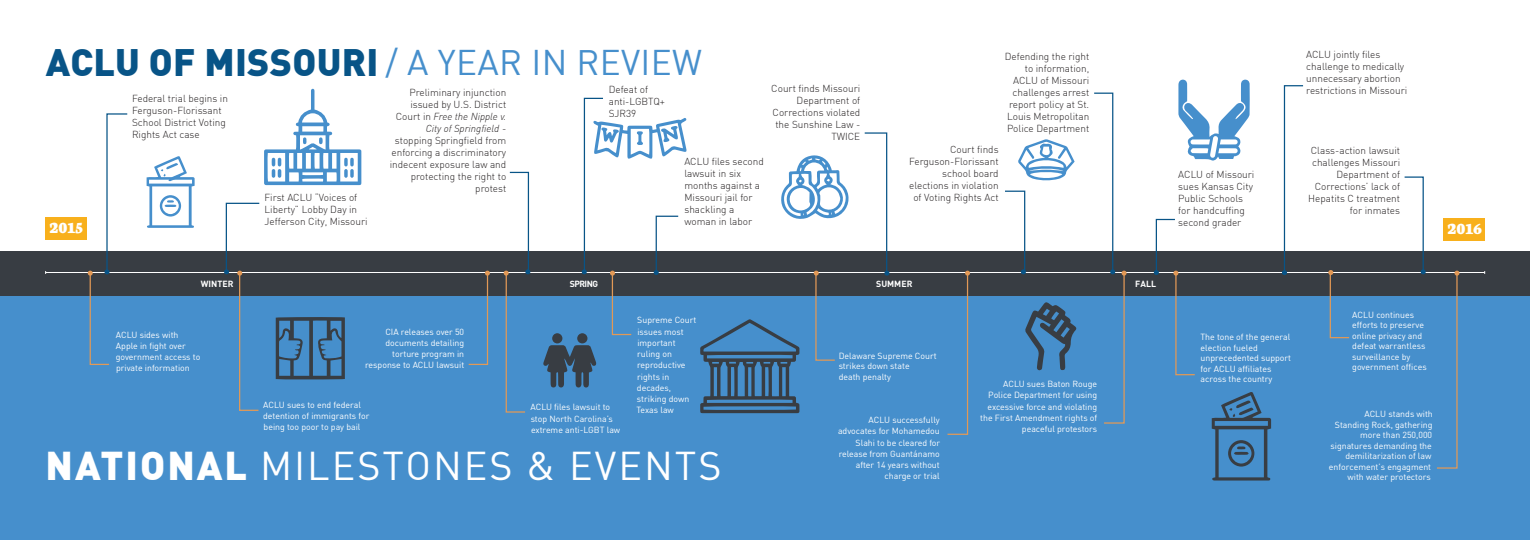
<style>
.page{position:relative;width:1530px;height:540px;background:#fff}
.page>*{position:absolute;margin:0;border:0;box-sizing:border-box;transform-origin:0 0}
.t1{font:39.38px "DIN";letter-spacing:.05em;color:#fff}
.t2{font:900 37.5px "DIN";letter-spacing:.01em;color:#085487}
.t3{font:800 17.5px "Neuton";color:#fff}
.t4{font:300 10px/12px "DIN";color:#231f20}
.t5{font:8.75px/11.2px "DIN";color:#fff}
.t6{font:700 8.75px "DIN";color:#fff}
.s1{font-weight:400;font-size:35px;color:#468fcc}
.s2{font-style:italic}
.s3{font-weight:900}
</style>
<div class="page">
<div style="left:0;top:265px;width:1530px;height:275px;background:#468fcc"></div>
<div style="left:0;top:251px;width:1530px;height:45px;background:#383d43"></div>
<hr style="left:46px;top:272px;width:719px;height:1px;background:#fff">
<svg style="left:224px;top:202px;width:36px;height:209px"></svg>
<svg style="left:88px;top:113px;width:40px;height:252px"></svg>
<div style="left:45px;top:217px;width:41px;height:23px;background:#f8b01c"></div>
<svg style="left:468px;top:271px;width:22px;height:94px"></svg>
<hr style="left:765px;top:272px;width:720px;height:1px;background:#fff">
<svg style="left:864px;top:132px;width:25px;height:144px"></svg>
<svg style="left:1005px;top:190px;width:21px;height:84px"></svg>
<svg style="left:1282px;top:85px;width:22px;height:190px"></svg>
<svg style="left:814px;top:271px;width:21px;height:90px"></svg>
<svg style="left:1154px;top:218px;width:41px;height:158px"></svg>
<svg style="left:947px;top:271px;width:23px;height:164px"></svg>
<svg style="left:1094px;top:92px;width:33px;height:332px"></svg>
<svg style="left:1437px;top:271px;width:22px;height:198px"></svg>
<div style="left:1443px;top:218px;width:41px;height:23px;background:#f8b01c"></div>
<svg style="left:1404px;top:176px;width:22px;height:98px"></svg>
<svg style="left:1178px;top:80px;width:72px;height:81px"></svg>
<svg style="left:264px;top:89px;width:97px;height:96px"></svg>
<svg style="left:781px;top:155px;width:68px;height:64px"></svg>
<svg style="left:1018px;top:139px;width:57px;height:42px"></svg>
<svg style="left:147px;top:156px;width:48px;height:72px"></svg>
<svg style="left:504px;top:171px;width:26px;height:242px"></svg>
<svg style="left:582px;top:97px;width:105px;height:239px"></svg>
<svg style="left:1025px;top:302px;width:52px;height:68px"></svg>
<svg style="left:700px;top:319px;width:100px;height:94px"></svg>
<svg style="left:276px;top:317px;width:69px;height:63px"></svg>
<svg style="left:543px;top:345px;width:54px;height:43px"></svg>
<div style="left:552px;top:333px;width:10px;height:10px;background:#383d43;border-radius:50%"></div>
<div style="left:577px;top:333px;width:11px;height:10px;background:#383d43;border-radius:50%"></div>
<svg style="left:1212px;top:392px;width:59px;height:89px"></svg>
<svg style="left:1328px;top:270px;width:22px;height:69px"></svg>
<h2 class="t2" style="left:46px;top:37px;width:658px">ACLU OF MISSOURI <span class="s1">/ A YEAR IN REVIEW</span></h2>
<h3 class="t3" style="left:50px;top:218px;width:35px">2015</h3>
<p class="t4" style="left:132px;top:92px;width:97px">Federal trial begins in<br>Ferguson-Florissant<br>School District Voting<br>Rights Act case</p>
<p class="t4" style="left:771px;top:82px;width:90px;text-align:right">Court finds Missouri<br>Department of<br>Corrections violated the Sunshine Law -<br>TWICE</p>
<p class="t4" style="left:609px;top:83px;width:58px">Defeat of anti-LGBTQ+<br>SJR39</p>
<p class="t4" style="left:390px;top:86px;width:118px;text-align:right">Preliminary injunction issued by U.S. District<br>Court in <span class="s2">Free the Nipple v.<br>City of Springfield</span> - stopping Springfield from enforcing a discriminatory indecent exposure law and protecting the right to protest</p>
<p class="t4" style="left:684px;top:156px;width:81px">ACLU files second lawsuit in six months against a<br>Missouri jail for shackling a woman in labor</p>
<p class="t4" style="left:265px;top:191px;width:105px">First ACLU “Voices of<br>Liberty” Lobby Day in<br>Jefferson City, Missouri</p>
<p class="t4" style="left:1005px;top:50px;width:86px;text-align:right">Defending the right to information,<br>ACLU of Missouri challenges arrest report policy at St.<br>Louis Metropolitan<br>Police Department</p>
<p class="t4" style="left:909px;top:143px;width:91px;text-align:right">Court finds<br>Ferguson-Florissant school board elections in violation of Voting Rights Act</p>
<p class="t4" style="left:1178px;top:168px;width:78px">ACLU of Missouri sues Kansas City<br>Public Schools for handcuffing second grader</p>
<p class="t4" style="left:1306px;top:49px;width:103px">ACLU jointly files challenge to medically unnecessary abortion restrictions in Missouri</p>
<p class="t4" style="left:1308px;top:144px;width:93px;text-align:right">Class-action lawsuit challenges Missouri<br>Department of<br>Corrections’ lack of<br>Hepatits C treatment for inmates</p>
<h3 class="t3" style="left:1447px;top:219px;width:36px">2016</h3>
<p class="t6" style="left:201px;top:278px;width:34px">WINTER</p>
<p class="t6" style="left:570px;top:278px;width:30px">SPRING</p>
<p class="t6" style="left:876px;top:278px;width:38px">SUMMER</p>
<p class="t6" style="left:1135px;top:278px;width:22px">FALL</p>
<p class="t5" style="left:637px;top:314px;width:61px">Supreme Court issues most important ruling on reproductive rights in decades, striking down<br>Texas law</p>
<p class="t5" style="left:365px;top:326px;width:101px;text-align:right">CIA releases over 50 documents detailing torture program in response to ACLU lawsuit</p>
<p class="t5" style="left:1201px;top:332px;width:92px;line-height:10.5px">The tone of the general election fueled unprecedented support for ACLU affiliates across the country</p>
<p class="t5" style="left:116px;top:329px;width:86px">ACLU sides with<br>Apple in fight over government access to private information</p>
<p class="t5" style="left:839px;top:350px;width:99px;line-height:10.5px">Delaware Supreme Court strikes down state<br>death penalty</p>
<p class="t5" style="left:980px;top:378px;width:118px;text-align:right">ACLU sues Baton Rouge<br>Police Department for using excessive force and violating the First Amendment rights of peaceful protestors</p>
<p class="t5" style="left:263px;top:399px;width:108px">ACLU sues to end federal detention of immigrants for being too poor to pay bail</p>
<p class="t5" style="left:530px;top:401px;width:91px">ACLU files lawsuit to stop North Carolina’s extreme anti-LGBT law</p>
<p class="t5" style="left:838px;top:414px;width:104px;text-align:right">ACLU successfully advocates for Mohamedou<br>Slahi to be cleared for release from Guantánamo after 14 years without charge or trial</p>
<h1 class="t1" style="left:46px;top:441px;width:677px"><span class="s3">NATIONAL</span> MILESTONES &amp; EVENTS</h1>
<p class="t5" style="left:1352px;top:309px;width:76px;line-height:10.5px">ACLU continues efforts to preserve online privacy and defeat warrantless surveillance by government offices</p>
<p class="t5" style="left:1329px;top:409px;width:106px;line-height:10.5px;text-align:right">ACLU stands with<br>Standing Rock, gathering more than 250,000 signatures demanding the demilitarization of law enforcement’s engagment with water protectors</p>
</div>
